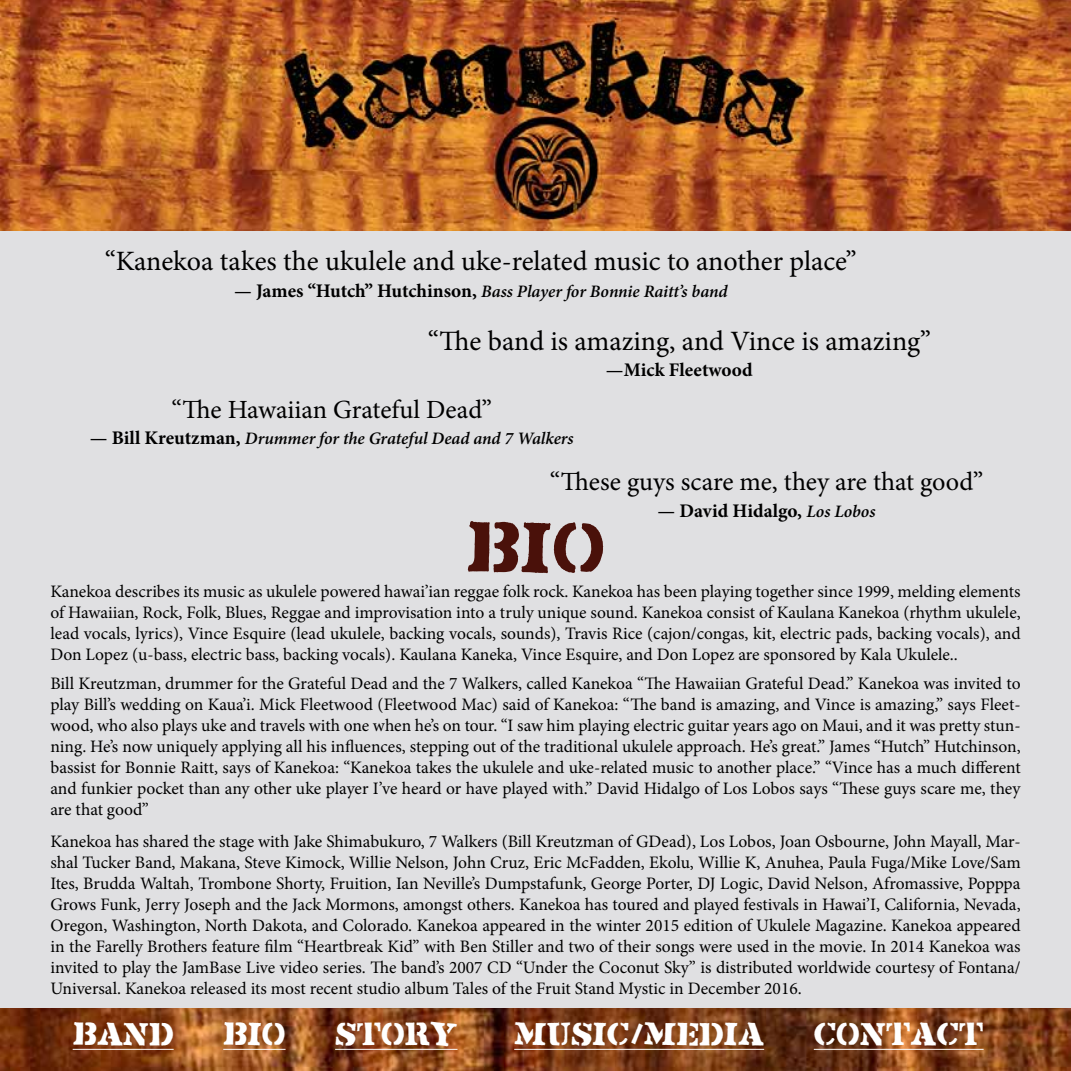
<style>
.page{position:relative;width:1071px;height:1071px;background:#e0e0e2}
.page>*{position:absolute;margin:0;border:0;box-sizing:border-box;transform-origin:0 0}
.t1{font:70px "Flyerfonts Crucified";color:#4a110a}
.t2{font:31.5px "Flyerfonts Crucified";color:#fff}
.t3{font:28px "Minion Pro";letter-spacing:-.005em;color:#000}
.t4{font:26.25px "Minion Pro";color:#000}
.t5{font:700 19.25px "Minion Pro";letter-spacing:.005em;color:#000}
.t6{font:17.5px/21px "Minion Pro";color:#000;text-align:justify}
.t7{font:italic 600 17.5px "Minion Pro";letter-spacing:-.005em;color:#000}
.s1{font-weight:700;font-style:normal;font-size:19.25px}
.s2{font-weight:600;font-style:italic;font-size:17.5px}
</style>
<div class="page">
<img style="left:0;top:0;width:1071px;height:231px">
<img style="left:0;top:1008px;width:1071px;height:63px">
<hr style="left:73px;top:1049px;width:101px;height:1px;background:#fff">
<hr style="left:223px;top:1049px;width:63px;height:1px;background:#fff">
<hr style="left:335px;top:1049px;width:123px;height:1px;background:#fff">
<hr style="left:514px;top:1049px;width:250px;height:1px;background:#fff">
<hr style="left:814px;top:1049px;width:170px;height:1px;background:#fff">
<h3 class="t3" style="left:105px;top:243px;width:753px">“Kanekoa takes the ukulele and uke-related music to another place”</h3>
<p class="t7" style="left:234px;top:279px;width:495px"><span class="s1">— James “Hutch” Hutchinson,</span> Bass Player for Bonnie Raitt’s band</p>
<h3 class="t3" style="left:428px;top:322px;width:505px">“The band is amazing, and Vince is amazing”</h3>
<p class="t5" style="left:606px;top:357px;width:148px">—Mick Fleetwood</p>
<h3 class="t4" style="left:171px;top:392px;width:322px">“The Hawaiian Grateful Dead”</h3>
<p class="t7" style="left:90px;top:426px;width:485px"><span class="s1">— Bill Kreutzman,</span> Drummer for the Grateful Dead and 7 Walkers</p>
<h3 class="t4" style="left:550px;top:464px;width:435px">“These guys scare me, they are that good”</h3>
<p class="t5" style="left:658px;top:497px;width:219px">— David Hidalgo, <span class="s2">Los Lobos</span></p>
<h1 class="t1" style="left:466px;top:498px;width:140px">BIO</h1>
<p class="t6" style="left:50px;top:581px;width:972px">Kanekoa describes its music as ukulele powered hawai’ian reggae folk rock. Kanekoa has been playing together since 1999, melding elements of Hawaiian, Rock, Folk, Blues, Reggae and improvisation into a truly unique sound. Kanekoa consist of Kaulana Kanekoa (rhythm ukulele, lead vocals, lyrics), Vince Esquire (lead ukulele, backing vocals, sounds), Travis Rice (cajon/congas, kit, electric pads, backing vocals), and Don Lopez (u-bass, electric bass, backing vocals). Kaulana Kaneka, Vince Esquire, and Don Lopez are sponsored by Kala Ukulele..</p>
<p class="t6" style="left:50px;top:673px;width:972px">Bill Kreutzman, drummer for the Grateful Dead and the 7 Walkers, called Kanekoa “The Hawaiian Grateful Dead.” Kanekoa was invited to play Bill’s wedding on Kaua’i. Mick Fleetwood (Fleetwood Mac) said of Kanekoa: “The band is amazing, and Vince is amazing,” says Fleet&shy;wood, who also plays uke and travels with one when he’s on tour. “I saw him playing electric guitar years ago on Maui, and it was pretty stun&shy;ning. He’s now uniquely applying all his influences, stepping out of the traditional ukulele approach. He’s great.” James “Hutch” Hutchinson, bassist for Bonnie Raitt, says of Kanekoa: “Kanekoa takes the ukulele and uke-related music to another place.” “Vince has a much different and funkier pocket than any other uke player I’ve heard or have played with.” David Hidalgo of Los Lobos says “These guys scare me, they are that good”</p>
<p class="t6" style="left:50px;top:831px;width:972px">Kanekoa has shared the stage with Jake Shimabukuro, 7 Walkers (Bill Kreutzman of GDead), Los Lobos, Joan Osbourne, John Mayall, Mar&shy;shal Tucker Band, Makana, Steve Kimock, Willie Nelson, John Cruz, Eric McFadden, Ekolu, Willie K, Anuhea, Paula Fuga/Mike Love/Sam Ites, Brudda Waltah, Trombone Shorty, Fruition, Ian Neville’s Dumpstafunk, George Porter, DJ Logic, David Nelson, Afromassive, Popppa Grows Funk, Jerry Joseph and the Jack Mormons, amongst others. Kanekoa has toured and played festivals in Hawai’I, California, Nevada, Oregon, Washington, North Dakota, and Colorado. Kanekoa appeared in the winter 2015 edition of Ukulele Magazine. Kanekoa appeared in the Farelly Brothers feature film “Heartbreak Kid” with Ben Stiller and two of their songs were used in the movie. In 2014 Kanekoa was invited to play the JamBase Live video series. The band’s 2007 CD “Under the Coconut Sky” is distributed worldwide courtesy of Fontana/ Universal. Kanekoa released its most recent studio album Tales of the Fruit Stand Mystic in December 2016.</p>
<h2 class="t2" style="left:73px;top:1012px;width:102px">BAND</h2>
<h2 class="t2" style="left:223px;top:1012px;width:64px">BIO</h2>
<h2 class="t2" style="left:335px;top:1012px;width:124px">STORY</h2>
<h2 class="t2" style="left:514px;top:1012px;width:251px">MUSIC/MEDIA</h2>
<h2 class="t2" style="left:814px;top:1012px;width:171px">CONTACT</h2>
</div>
